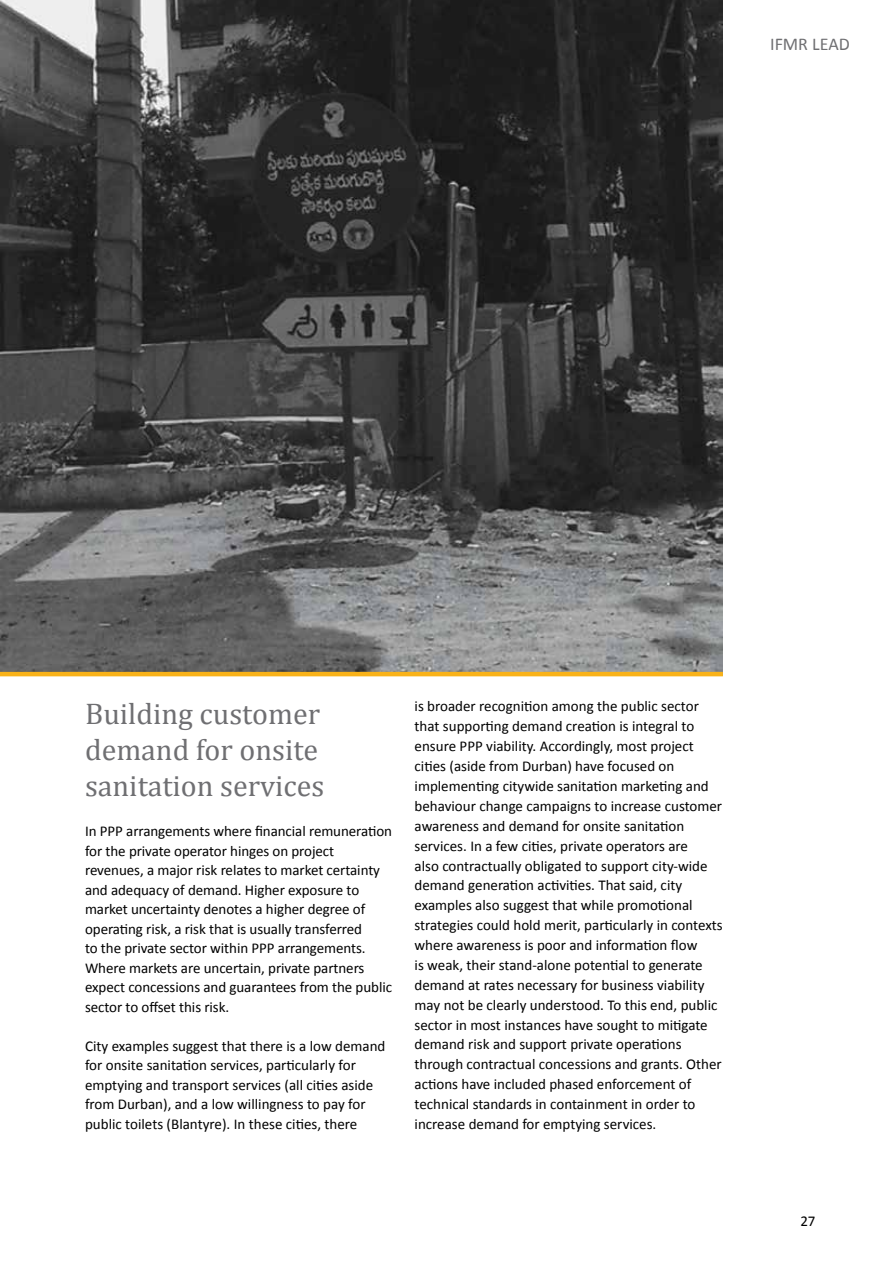
<style>
.page{position:relative;width:893px;height:1263px;background:#fff}
.page>*{position:absolute;margin:0;border:0;box-sizing:border-box;transform-origin:0 0}
.t1{font:30px/36px "Cambria";color:#6f6f72}
.t2{font:18px "Calibri";color:#6f6f72}
.t3{font:15px/19.8px "Calibri";color:#000}
</style>
<div class="page">
<img style="left:1px;top:0;width:721px;height:672px">
<hr style="left:0;top:672px;width:723px;height:4px;background:#f9b218">
<p class="t2" style="left:770px;top:32px;width:81px">IFMR LEAD</p>
<h1 class="t1" style="left:85px;top:695px;width:241px">Building customer demand for onsite sanitation services</h1>
<p class="t3" style="left:85px;top:821px;width:309px">In PPP arrangements where financial remuneration for the private operator hinges on project revenues, a major risk relates to market certainty and adequacy of demand. Higher exposure to market uncertainty denotes a higher degree of operating risk, a risk that is usually transferred<br>to the private sector within PPP arrangements.<br>Where markets are uncertain, private partners expect concessions and guarantees from the public sector to offset this risk.</p>
<p class="t3" style="left:85px;top:1036px;width:302px">City examples suggest that there is a low demand for onsite sanitation services, particularly for emptying and transport services (all cities aside from Durban), and a low willingness to pay for public toilets (Blantyre). In these cities, there</p>
<p class="t3" style="left:415px;top:697px;width:310px">is broader recognition among the public sector that supporting demand creation is integral to ensure PPP viability. Accordingly, most project cities (aside from Durban) have focused on implementing citywide sanitation marketing and behaviour change campaigns to increase customer awareness and demand for onsite sanitation services. In a few cities, private operators are<br>also contractually obligated to support city-wide demand generation activities. That said, city examples also suggest that while promotional strategies could hold merit, particularly in contexts where awareness is poor and information flow<br>is weak, their stand-alone potential to generate demand at rates necessary for business viability may not be clearly understood. To this end, public sector in most instances have sought to mitigate demand risk and support private operations through contractual concessions and grants. Other actions have included phased enforcement of technical standards in containment in order to increase demand for emptying services.</p>
<p class="t3" style="left:800px;top:1211px;width:17px">27</p>
</div>
